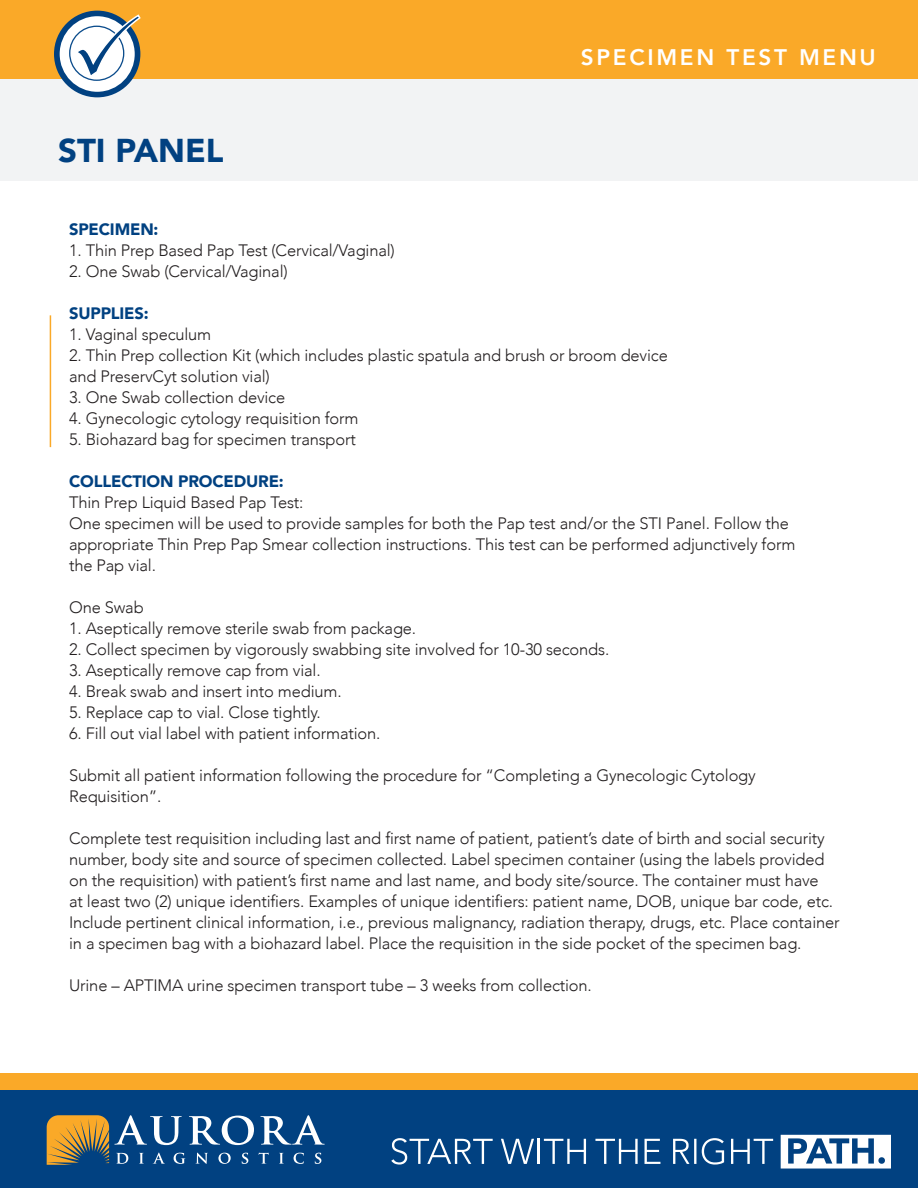
<style>
.page{position:relative;width:918px;height:1188px;background:#fff}
.page>*{position:absolute;margin:0;border:0;box-sizing:border-box;transform-origin:0 0}
.t1{font:900 33px "Avenir";color:#014181}
.t2{font:800 22.5px "Avenir";letter-spacing:.12em;color:#fff}
.t3{font:300 16.5px/21px "Avenir";letter-spacing:-.01em;color:#231f20}
.t4{font:900 16.5px "Avenir";letter-spacing:-.01em;color:#014181}
</style>
<div class="page">
<div style="left:0;top:78px;width:918px;height:102px;background:#f2f3f4"></div>
<hr style="left:50px;top:315px;width:1px;height:132px;background:#faa928">
<div style="left:0;top:0;width:918px;height:78px;background:#faa928"></div>
<div style="left:54px;top:11px;width:86px;height:86px;background:#014181;border-radius:50%"></div>
<div style="left:60px;top:16px;width:75px;height:76px;background:#fff;border-radius:50%"></div>
<svg style="left:73px;top:13px;width:69px;height:67px"></svg>
<div style="left:0;top:1074px;width:918px;height:17px;background:#faa928"></div>
<div style="left:0;top:1091px;width:918px;height:97px;background:#014181"></div>
<svg style="left:673px;top:1138px;width:51px;height:27px"></svg>
<svg style="left:731px;top:1139px;width:42px;height:25px"></svg>
<svg style="left:645px;top:1139px;width:15px;height:25px"></svg>
<svg style="left:595px;top:1139px;width:43px;height:25px"></svg>
<svg style="left:544px;top:1139px;width:42px;height:25px"></svg>
<hr style="left:538px;top:1139px;width:2px;height:25px;background:#fff">
<svg style="left:501px;top:1139px;width:33px;height:25px"></svg>
<svg style="left:391px;top:1138px;width:102px;height:27px"></svg>
<svg style="left:781px;top:1135px;width:110px;height:34px"></svg>
<svg style="left:47px;top:1115px;width:278px;height:50px"></svg>
<h1 class="t1" style="left:58px;top:122px;width:167px">STI PANEL</h1>
<h2 class="t2" style="left:581px;top:40px;width:297px">SPECIMEN TEST MENU</h2>
<h2 class="t4" style="left:69px;top:215px;width:91px">SPECIMEN:</h2>
<p class="t3" style="left:69px;top:240px;width:327px">1. Thin Prep Based Pap Test (Cervical/Vaginal)</p>
<p class="t3" style="left:69px;top:261px;width:220px">2. One Swab (Cervical/Vaginal)</p>
<h2 class="t4" style="left:69px;top:299px;width:81px">SUPPLIES:</h2>
<p class="t3" style="left:69px;top:324px;width:144px">1. Vaginal speculum</p>
<p class="t3" style="left:69px;top:345px;width:600px">2. Thin Prep collection Kit (which includes plastic spatula and brush or broom device and PreservCyt solution vial)</p>
<p class="t3" style="left:69px;top:387px;width:218px">3. One Swab collection device</p>
<p class="t3" style="left:69px;top:408px;width:291px">4. Gynecologic cytology requisition form</p>
<p class="t3" style="left:69px;top:429px;width:288px">5. Biohazard bag for specimen transport</p>
<h2 class="t4" style="left:69px;top:467px;width:216px">COLLECTION PROCEDURE:</h2>
<p class="t3" style="left:69px;top:492px;width:236px">Thin Prep Liquid Based Pap Test:</p>
<p class="t3" style="left:69px;top:513px;width:728px">One specimen will be used to provide samples for both the Pap test and/or the STI Panel. Follow the appropriate Thin Prep Pap Smear collection instructions. This test can be performed adjunctively form the Pap vial.</p>
<p class="t3" style="left:69px;top:597px;width:76px">One Swab</p>
<p class="t3" style="left:69px;top:618px;width:349px">1. Aseptically remove sterile swab from package.</p>
<p class="t3" style="left:69px;top:639px;width:542px">2. Collect specimen by vigorously swabbing site involved for 10-30 seconds.</p>
<p class="t3" style="left:69px;top:660px;width:253px">3. Aseptically remove cap from vial.</p>
<p class="t3" style="left:69px;top:681px;width:274px">4. Break swab and insert into medium.</p>
<p class="t3" style="left:69px;top:702px;width:253px">5. Replace cap to vial. Close tightly.</p>
<p class="t3" style="left:69px;top:723px;width:313px">6. Fill out vial label with patient information.</p>
<p class="t3" style="left:69px;top:765px;width:688px">Submit all patient information following the procedure for “Completing a Gynecologic Cytology<br>Requisition”.</p>
<p class="t3" style="left:69px;top:828px;width:772px">Complete test requisition including last and first name of patient, patient’s date of birth and social security number, body site and source of specimen collected. Label specimen container (using the labels provided on the requisition) with patient’s first name and last name, and body site/source. The container must have<br>at least two (2) unique identifiers. Examples of unique identifiers: patient name, DOB, unique bar code, etc.<br>Include pertinent clinical information, i.e., previous malignancy, radiation therapy, drugs, etc. Place container in a specimen bag with a biohazard label. Place the requisition in the side pocket of the specimen bag.</p>
<p class="t3" style="left:69px;top:975px;width:524px">Urine – APTIMA urine specimen transport tube – 3 weeks from collection.</p>
</div>
